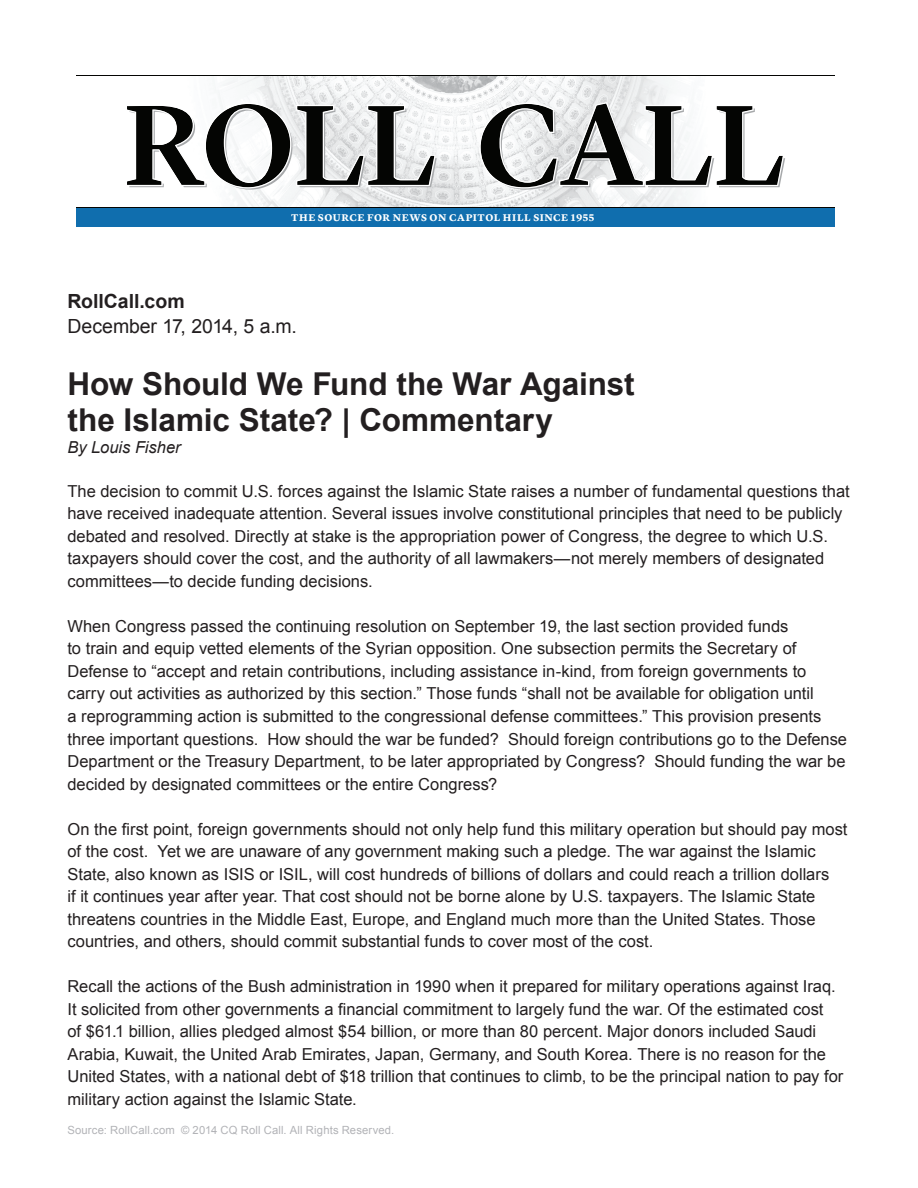
<style>
.page{position:relative;width:918px;height:1188px;background:#fff}
.page>*{position:absolute;margin:0;border:0;box-sizing:border-box;transform-origin:0 0}
.t1{font:700 31.5px/36px "Arial";letter-spacing:-.005em;color:#231f20}
.t2{font:19.5px "Arial";letter-spacing:-.005em;color:#231f20}
.t3{font:700 19.5px "Arial";color:#231f20}
.t4{font:16.5px/22.5px "Arial";color:#231f20}
.t5{font:italic 16.5px "Arial";letter-spacing:-.005em;color:#231f20}
.t6{font:11.25px "Arial";letter-spacing:.015em;color:#b2b3b7}
.t7{font:700 10.2px "Lyon Text";letter-spacing:.055em;color:#fff}
</style>
<div class="page">
<img style="left:218px;top:76px;width:471px;height:131px">
<div style="left:76px;top:208px;width:759px;height:19px;background:#106eae"></div>
<svg style="left:127px;top:103px;width:310px;height:87px"></svg>
<svg style="left:479px;top:102px;width:306px;height:88px"></svg>
<hr style="left:76px;top:75px;width:759px;height:1px;background:#040503">
<hr style="left:76px;top:207px;width:759px;height:1px;background:#040503">
<p class="t7" style="left:291px;top:210px;width:305px">THE SOURCE FOR NEWS ON CAPITOL HILL SINCE 1955</p>
<p class="t3" style="left:68px;top:288px;width:119px">RollCall.com</p>
<p class="t2" style="left:68px;top:314px;width:231px">December 17, 2014, 5 a.m.</p>
<h1 class="t1" style="left:68px;top:367px;width:569px">How Should We Fund the War Against the Islamic State? | Commentary</h1>
<p class="t5" style="left:68px;top:436px;width:115px">By Louis Fisher</p>
<p class="t4" style="left:68px;top:480px;width:784px">The decision to commit U.S. forces against the Islamic State raises a number of fundamental questions that have received inadequate attention. Several issues involve constitutional principles that need to be publicly debated and resolved. Directly at stake is the appropriation power of Congress, the degree to which U.S. taxpayers should cover the cost, and the authority of all lawmakers—not merely members of designated committees—to decide funding decisions.</p>
<p class="t4" style="left:68px;top:615px;width:781px">When Congress passed the continuing resolution on September 19, the last section provided funds<br>to train and equip vetted elements of the Syrian opposition. One subsection permits the Secretary of Defense to “accept and retain contributions, including assistance in-kind, from foreign governments to carry out activities as authorized by this section.” Those funds “shall not be available for obligation until<br>a reprogramming action is submitted to the congressional defense committees.” This provision presents three important questions. How should the war be funded? Should foreign contributions go to the Defense Department or the Treasury Department, to be later appropriated by Congress? Should funding the war be decided by designated committees or the entire Congress?</p>
<p class="t4" style="left:68px;top:818px;width:781px">On the first point, foreign governments should not only help fund this military operation but should pay most of the cost. Yet we are unaware of any government making such a pledge. The war against the Islamic State, also known as ISIS or ISIL, will cost hundreds of billions of dollars and could reach a trillion dollars<br>if it continues year after year. That cost should not be borne alone by U.S. taxpayers. The Islamic State threatens countries in the Middle East, Europe, and England much more than the United States. Those countries, and others, should commit substantial funds to cover most of the cost.</p>
<p class="t4" style="left:68px;top:975px;width:777px">Recall the actions of the Bush administration in 1990 when it prepared for military operations against Iraq.<br>It solicited from other governments a financial commitment to largely fund the war. Of the estimated cost<br>of $61.1 billion, allies pledged almost $54 billion, or more than 80 percent. Major donors included Saudi Arabia, Kuwait, the United Arab Emirates, Japan, Germany, and South Korea. There is no reason for the United States, with a national debt of $18 trillion that continues to climb, to be the principal nation to pay for military action against the Islamic State.</p>
<p class="t6" style="left:68px;top:1123px;width:328px">Source: RollCall.com © 2014 CQ Roll Call. All Rights Reserved.</p>
</div>
